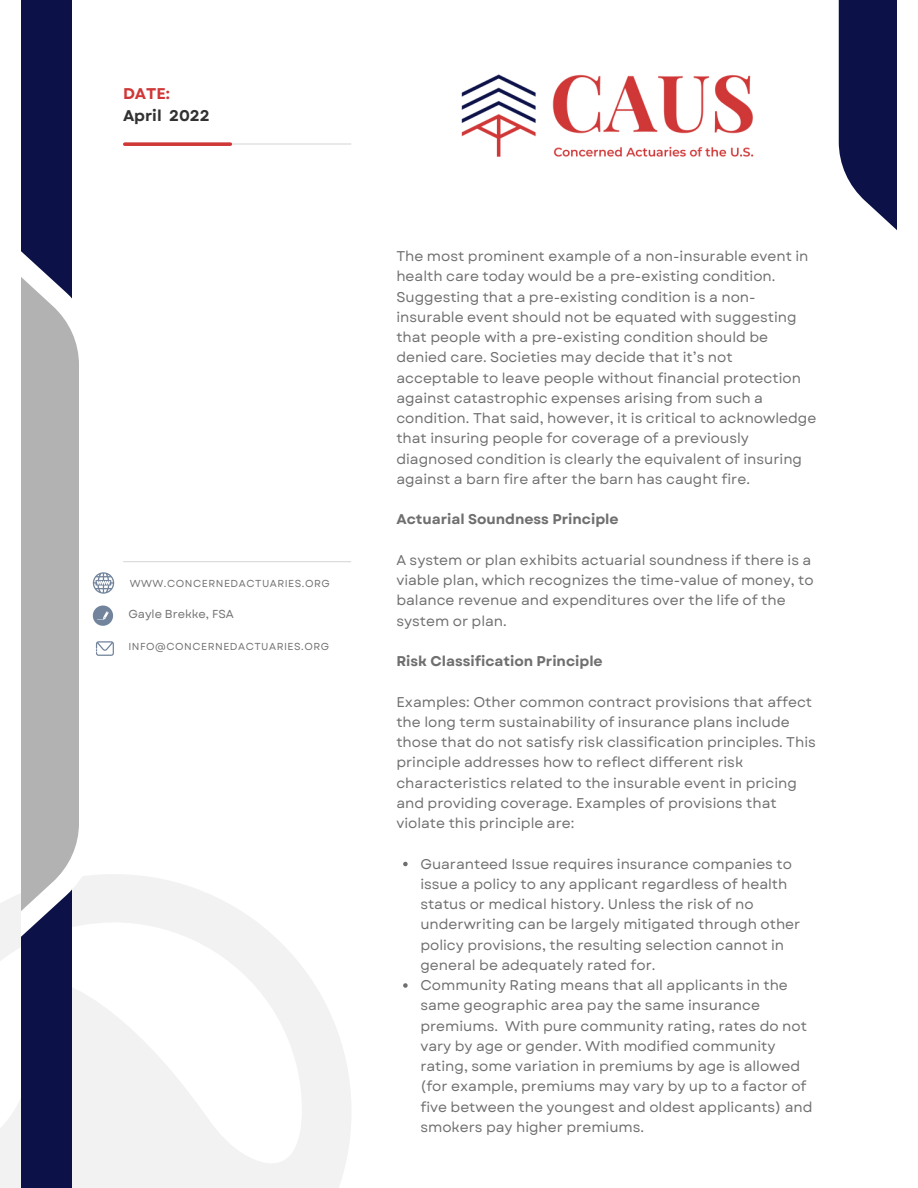
<style>
.page{position:relative;width:918px;height:1188px;background:#fff}
.page>*{position:absolute;margin:0;border:0;box-sizing:border-box;transform-origin:0 0}
.t1{font:700 15.45px "Garet";color:#323232}
.t2{font:700 15.45px "Garet";color:#d03737}
.t3{font:14.1px/20.2px "Garet";color:#6f6f6f}
.t4{font:700 14.1px "Garet";color:#6f6f6f}
.t5{font:11.55px "Garet";color:#737373}
.t6{font:10.05px "Garet";letter-spacing:.05em;color:#737373}
</style>
<div class="page">
<svg style="left:0;top:874px;width:351px;height:314px;fill:#f5f5f6"></svg>
<div style="left:21px;top:0;width:51px;height:1188px;background:#0c1248"></div>
<svg style="left:838px;top:0;width:58px;height:229px;background:#2d3261"></svg>
<hr style="left:124px;top:143px;width:227px;height:2px;background:#d9d9d9">
<hr style="left:124px;top:561px;width:227px;height:1px;background:#d9d9d9">
<svg style="left:125px;top:142px;width:105px;height:4px"></svg>
<img style="left:461px;top:74px;width:293px;height:83px">
<svg style="left:21px;top:251px;width:93px;height:690px"></svg>
<svg style="left:403px;top:862px;width:5px;height:4px"></svg>
<svg style="left:403px;top:983px;width:5px;height:5px"></svg>
<p class="t2" style="left:123px;top:82px;width:49px">DATE:</p>
<p class="t1" style="left:123px;top:105px;width:88px">April 2022</p>
<p class="t6" style="left:130px;top:576px;width:202px">WWW.CONCERNEDACTUARIES.ORG</p>
<p class="t5" style="left:128px;top:606px;width:107px">Gayle Brekke, FSA</p>
<p class="t6" style="left:128px;top:640px;width:202px">INFO@CONCERNEDACTUARIES.ORG</p>
<p class="t3" style="left:396px;top:246px;width:422px">The most prominent example of a non-insurable event in health care today would be a pre-existing condition.<br>Suggesting that a pre-existing condition is a non&shy;insurable event should not be equated with suggesting that people with a pre-existing condition should be denied care. Societies may decide that it’s not acceptable to leave people without financial protection against catastrophic expenses arising from such a condition. That said, however, it is critical to acknowledge that insuring people for coverage of a previously diagnosed condition is clearly the equivalent of insuring against a barn fire after the barn has caught fire.</p>
<p class="t4" style="left:396px;top:509px;width:224px">Actuarial Soundness Principle</p>
<p class="t3" style="left:396px;top:550px;width:419px">A system or plan exhibits actuarial soundness if there is a viable plan, which recognizes the time-value of money, to balance revenue and expenditures over the life of the system or plan.</p>
<p class="t4" style="left:396px;top:651px;width:208px">Risk Classification Principle</p>
<p class="t3" style="left:396px;top:692px;width:421px">Examples: Other common contract provisions that affect the long term sustainability of insurance plans include those that do not satisfy risk classification principles. This principle addresses how to reflect different risk characteristics related to the insurable event in pricing and providing coverage. Examples of provisions that violate this principle are:</p>
<p class="t3" style="left:420px;top:854px;width:382px">Guaranteed Issue requires insurance companies to issue a policy to any applicant regardless of health status or medical history. Unless the risk of no underwriting can be largely mitigated through other policy provisions, the resulting selection cannot in general be adequately rated for.</p>
<p class="t3" style="left:420px;top:975px;width:394px">Community Rating means that all applicants in the same geographic area pay the same insurance premiums. With pure community rating, rates do not vary by age or gender. With modified community rating, some variation in premiums by age is allowed (for example, premiums may vary by up to a factor of five between the youngest and oldest applicants) and smokers pay higher premiums.</p>
</div>
